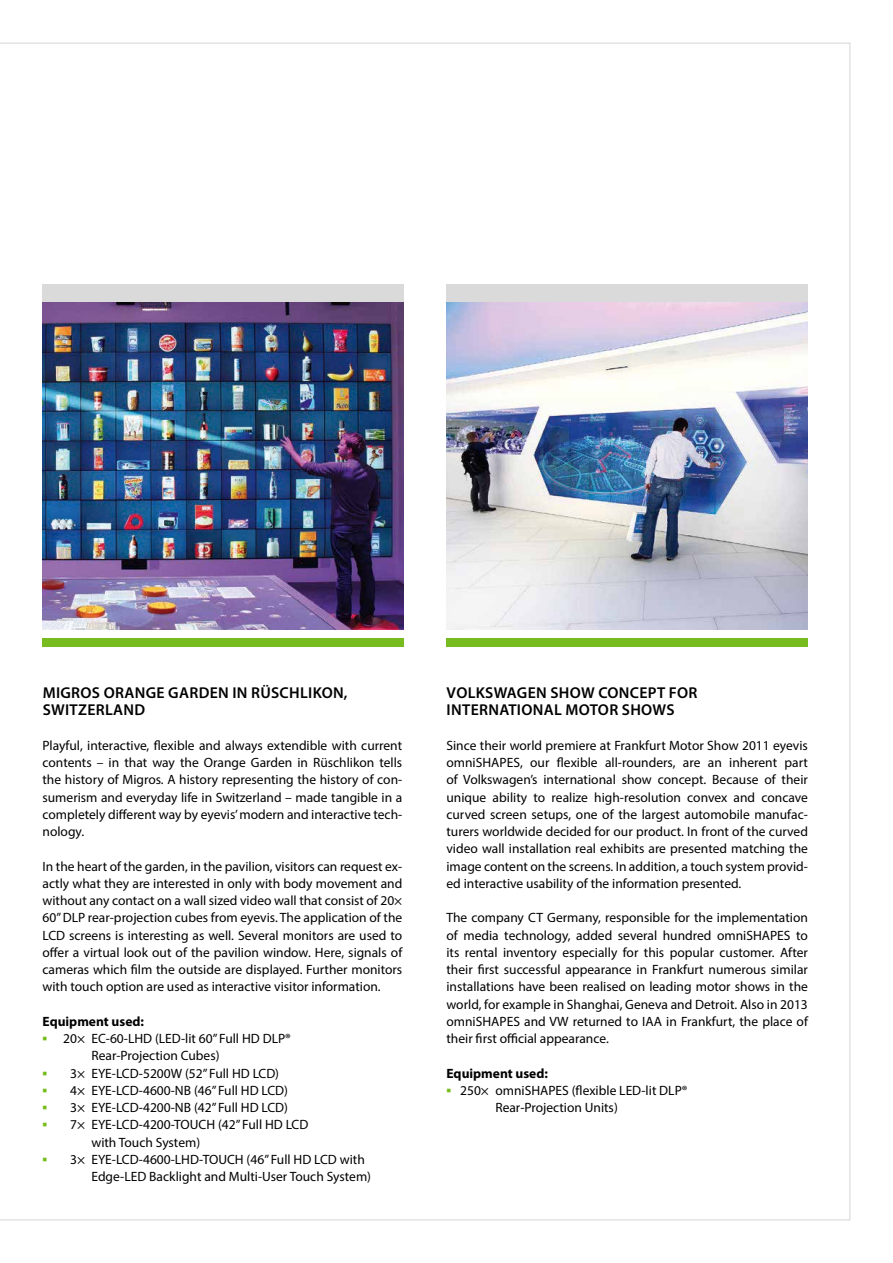
<style>
.page{position:relative;width:893px;height:1263px;background:#fff}
.page>*{position:absolute;margin:0;border:0;box-sizing:border-box;transform-origin:0 0}
.t1{font:600 15.75px/17.2px "Myriad Pro";letter-spacing:.02em;color:#000}
.t2{font:13.5px/17.2px "Myriad Pro";color:#000;text-align:justify}
.t3{font:700 13.5px "Myriad Pro";color:#000}
.s1{font-family:"Arial";font-weight:700;color:#77bc1f}
</style>
<div class="page">
<img style="left:0;top:43px;width:850px;height:1177px">
<p class="t1" style="left:43px;top:684px;width:306px">MIGROS ORANGE GARDEN IN RÜSCHLIKON,<br>SWITZERLAND</p>
<p class="t2" style="left:43px;top:736px;width:361px">Playful, interactive, flexible and always extendible with current contents – in that way the Orange Garden in Rüschlikon tells the history of Migros. A history representing the history of con&shy;sumerism and everyday life in Switzerland – made tangible in a completely different way by eyevis’ modern and interactive tech&shy;nology.</p>
<p class="t2" style="left:43px;top:857px;width:361px">In the heart of the garden, in the pavilion, visitors can request ex&shy;actly what they are interested in only with body movement and without any contact on a wall sized video wall that consist of 20× 60” DLP rear-projection cubes from eyevis. The application of the LCD screens is interesting as well. Several monitors are used to offer a virtual look out of the pavilion window. Here, signals of cameras which film the outside are displayed. Further monitors with touch option are used as interactive visitor information.</p>
<p class="t3" style="left:43px;top:1012px;width:103px">Equipment used:</p>
<p class="t2" style="left:91px;top:1030px;width:201px;text-indent:-49px"><span class="s1">▪</span> 20× EC-60-LHD (LED-lit 60” Full HD DLP®<br>Rear-Projection Cubes)</p>
<p class="t2" style="left:43px;top:1064px;width:238px"><span class="s1">▪</span> 3× EYE-LCD-5200W (52” Full HD LCD)</p>
<p class="t2" style="left:43px;top:1081px;width:247px"><span class="s1">▪</span> 4× EYE-LCD-4600-NB (46” Full HD LCD)</p>
<p class="t2" style="left:43px;top:1099px;width:247px"><span class="s1">▪</span> 3× EYE-LCD-4200-NB (42” Full HD LCD)</p>
<p class="t2" style="left:91px;top:1116px;width:218px;text-indent:-49px"><span class="s1">▪</span> 7× EYE-LCD-4200-TOUCH (42” Full HD LCD with Touch System)</p>
<p class="t2" style="left:91px;top:1150px;width:281px;text-indent:-49px"><span class="s1">▪</span> 3× EYE-LCD-4600-LHD-TOUCH (46” Full HD LCD with<br>Edge-LED Backlight and Multi-User Touch System)</p>
<p class="t1" style="left:447px;top:684px;width:252px">VOLKSWAGEN SHOW CONCEPT FOR<br>INTERNATIONAL MOTOR SHOWS</p>
<p class="t2" style="left:446px;top:736px;width:363px">Since their world premiere at Frankfurt Motor Show 2011 eyevis omniSHAPES, our flexible all-rounders, are an inherent part of Volkswagen’s international show concept. Because of their unique ability to realize high-resolution convex and concave curved screen setups, one of the largest automobile manufac&shy;turers worldwide decided for our product. In front of the curved video wall installation real exhibits are presented matching the image content on the screens. In addition, a touch system provid&shy;ed interactive usability of the information presented.</p>
<p class="t2" style="left:446px;top:909px;width:363px">The company CT Germany, responsible for the implementation of media technology, added several hundred omniSHAPES to its rental inventory especially for this popular customer. After their first successful appearance in Frankfurt numerous similar installations have been realised on leading motor shows in the world, for example in Shanghai, Geneva and Detroit. Also in 2013 omniSHAPES and VW returned to IAA in Frankfurt, the place of their first official appearance.</p>
<p class="t3" style="left:446px;top:1064px;width:103px">Equipment used:</p>
<p class="t2" style="left:495px;top:1081px;width:194px;text-indent:-49px"><span class="s1">▪</span> 250× omniSHAPES (flexible LED-lit DLP®<br>Rear-Projection Units)</p>
</div>
